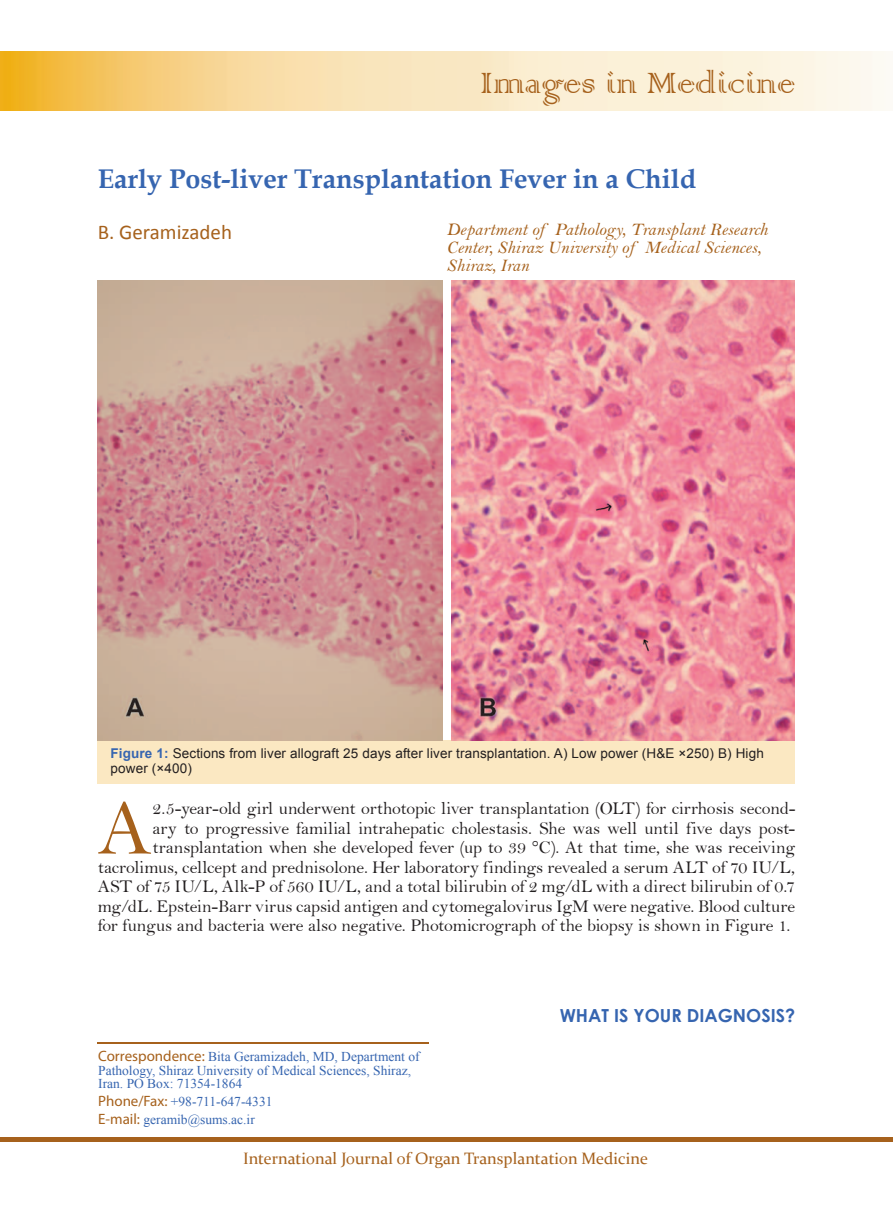
<style>
.page{position:relative;width:893px;height:1212px;background:#fff}
.page>*{position:absolute;margin:0;border:0;box-sizing:border-box;transform-origin:0 0}
.Body_first_Para{font:79.65px "Bell";color:#a6611c}
.Type{font:39px "Colonna";color:#a6611c}
.t1{font:700 27px "Book Antiqua";color:#3665b0}
.Authors{font:21px "Calibri";color:#a6611c}
.Body_first_Para-2{font:18px/19.5px "Bell";letter-spacing:-.01em;color:#231f20;text-align:right}
.Affiliation{font:18px/18px "Bell MT Italic";color:#a6611c}
.Heading{font:700 18px "Century Gothic";color:#3665b0}
.t2{font:16.5px "Constantia";color:#a6611c}
.Corespondence{font:13.5px/13.5px "Times New Roman";color:#3665b0}
.Figure{font:13.5px/15px "Arial";letter-spacing:.01em;color:#231f20}
.s1{font-weight:700;color:#3665b0}
.s2{font-family:"Myriad Pro";font-size:15px;color:#a6611c}
</style>
<div class="page">
<div style="left:0;top:1137px;width:893px;height:5px;background:#a6611c"></div>
<img style="left:0;top:52px;width:886px;height:59px">
<div style="left:98px;top:740px;width:697px;height:44px;background:#fbe8c2"></div>
<hr style="left:97px;top:1043px;width:332px;height:1px;background:#a6611c">
<img style="left:97px;top:281px;width:345px;height:459px">
<img style="left:451px;top:281px;width:343px;height:459px">
<p class="Type" style="left:480px;top:57px;width:317px">Images in Medicine</p>
<p class="t1" style="left:98px;top:161px;width:600px">Early Post-liver Transplantation Fever in a Child</p>
<p class="Authors" style="left:98px;top:218px;width:136px">B. Geramizadeh</p>
<p class="Affiliation" style="left:446px;top:220px;width:323px">Department of Pathology, Transplant Research<br>Center, Shiraz University of Medical Sciences,<br>Shiraz, Iran</p>
<p class="Figure" style="left:111px;top:746px;width:655px"><span class="s1">Figure 1:</span> Sections from liver allograft 25 days after liver transplantation. A) Low power (H&amp;E ×250) B) High power (×400)</p>
<p class="Body_first_Para" style="left:98px;top:781px;width:56px">A</p>
<p class="Body_first_Para-2" style="left:98px;top:799px;width:699px">2.5-year-old girl underwent orthotopic liver transplantation (OLT) for cirrhosis second-<br>ary to progressive familial intrahepatic cholestasis. She was well until five days post&shy;transplantation when she developed fever (up to 39 °C). At that time, she was receiving tacrolimus, cellcept and prednisolone. Her laboratory findings revealed a serum ALT of 70 IU/L, AST of 75 IU/L, Alk-P of 560 IU/L, and a total bilirubin of 2 mg/dL with a direct bilirubin of 0.7 mg/dL. Epstein-Barr virus capsid antigen and cytomegalovirus IgM were negative. Blood culture for fungus and bacteria were also negative. Photomicrograph of the biopsy is shown in Figure 1.</p>
<p class="Corespondence" style="left:98px;top:1050px;width:323px"><span class="s2">Correspondence:</span> Bita Geramizadeh, MD, Department of<br>Pathology, Shiraz University of Medical Sciences, Shiraz,<br>Iran. PO Box: 71354-1864</p>
<p class="Corespondence" style="left:98px;top:1094px;width:176px"><span class="s2">Phone/Fax:</span> +98-711-647-4331</p>
<p class="Corespondence" style="left:98px;top:1112px;width:158px"><span class="s2">E-mail:</span> geramib@sums.ac.ir</p>
<p class="Heading" style="left:560px;top:1001px;width:237px">WHAT IS YOUR DIAGNOSIS?</p>
<p class="t2" style="left:243px;top:1147px;width:406px">International Journal of Organ Transplantation Medicine</p>
</div>
